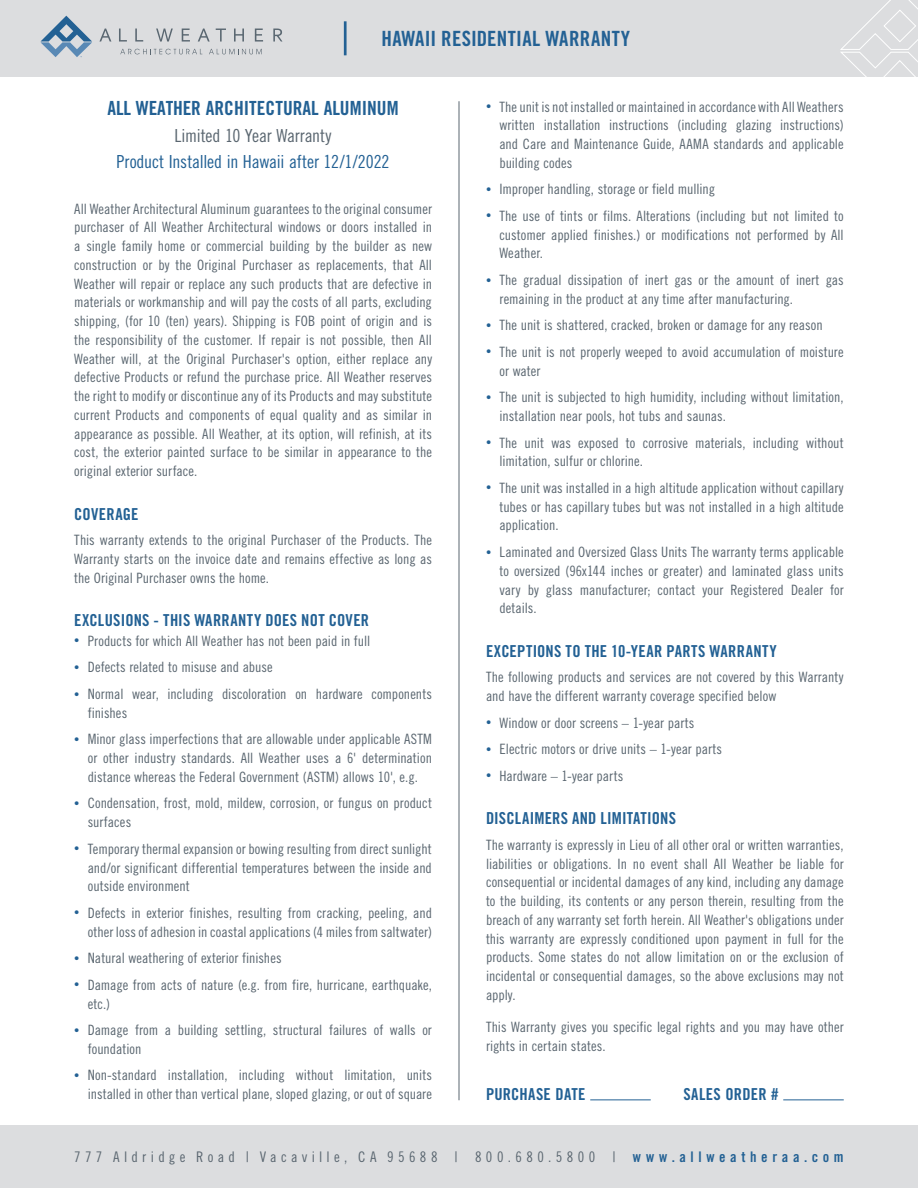
<style>
.page{position:relative;width:918px;height:1188px;background:#fff}
.page>*{position:absolute;margin:0;border:0;box-sizing:border-box;transform-origin:0 0}
.t1{font:21px "Trade Gothic Bold Cond Twenty";letter-spacing:.015em;color:#236194}
.t2{font:19.5px "Trade Gothic Bold Cond Twenty";color:#236194}
.t3{font:18px "Trade Gothic Cond Eighteen";letter-spacing:-.01em;color:#236194}
.t4{font:18px "Trade Gothic Cond Eighteen";letter-spacing:-.01em;color:#5a6670}
.t5{font:16.5px "Trade Gothic Bold Cond Twenty";letter-spacing:.015em;color:#236194}
.t6{font:14.7px "Trade Gothic Cond Eighteen";letter-spacing:.295em;color:#5a6670}
.t7{font:14.25px/18.8px "Trade Gothic Cond Eighteen";letter-spacing:.005em;color:#5a6670}
.s1{color:#226093}
.s2{font-size:10.5px;color:#236194}
.s3{font-family:"Trade Gothic Bold Cond Twenty";color:#236194}
</style>
<div class="page">
<hr style="left:459px;top:101px;width:1px;height:999px;background:#5a6670">
<div style="left:0;top:1125px;width:918px;height:63px;background:#dcdddf"></div>
<hr style="left:590px;top:1100px;width:61px;height:1px;background:#236194">
<hr style="left:783px;top:1100px;width:61px;height:1px;background:#236194">
<div style="left:0;top:0;width:918px;height:77px;background:#dcdddf"></div>
<svg style="left:40px;top:16px;width:52px;height:41px"></svg>
<svg style="left:99px;top:29px;width:12px;height:13px"></svg>
<svg style="left:119px;top:29px;width:8px;height:13px"></svg>
<svg style="left:135px;top:29px;width:8px;height:13px"></svg>
<svg style="left:156px;top:29px;width:17px;height:13px"></svg>
<svg style="left:182px;top:29px;width:8px;height:13px"></svg>
<svg style="left:198px;top:29px;width:12px;height:13px"></svg>
<svg style="left:216px;top:29px;width:10px;height:13px"></svg>
<svg style="left:234px;top:29px;width:10px;height:13px"></svg>
<svg style="left:255px;top:29px;width:8px;height:13px"></svg>
<svg style="left:273px;top:29px;width:9px;height:13px"></svg>
<svg style="left:120px;top:49px;width:82px;height:5px"></svg>
<svg style="left:209px;top:49px;width:53px;height:5px"></svg>
<svg style="left:840px;top:0;width:78px;height:77px"></svg>
<hr style="left:344px;top:21px;width:3px;height:34px;background:#236194">
<h1 class="t1" style="left:381px;top:26px;width:250px">HAWAII RESIDENTIAL WARRANTY</h1>
<h2 class="t2" style="left:108px;top:97px;width:293px"><span class="s1">ALL WEATHER</span> ARCHITECTURAL ALUMINUM</h2>
<p class="t4" style="left:175px;top:124px;width:159px">Limited 10 Year Warranty</p>
<p class="t3" style="left:117px;top:151px;width:275px">Product Installed in Hawaii after 12/1/2022</p>
<p class="t7" style="left:74px;top:199px;width:359px;text-align:justify">All Weather Architectural Aluminum guarantees to the original consumer purchaser of All Weather Architectural windows or doors installed in a single family home or commercial building by the builder as new construction or by the Original Purchaser as replacements, that All Weather will repair or replace any such products that are defective in materials or workmanship and will pay the costs of all parts, excluding shipping, (for 10 (ten) years). Shipping is FOB point of origin and is the responsibility of the customer. If repair is not possible, then All Weather will, at the Original Purchaser's option, either replace any defective Products or refund the purchase price. All Weather reserves the right to modify or discontinue any of its Products and may substitute current Products and components of equal quality and as similar in appearance as possible. All Weather, at its option, will refinish, at its cost, the exterior painted surface to be similar in appearance to the original exterior surface.</p>
<p class="t5" style="left:74px;top:504px;width:66px">COVERAGE</p>
<p class="t7" style="left:74px;top:530px;width:359px;text-align:justify">This warranty extends to the original Purchaser of the Products. The Warranty starts on the invoice date and remains effective as long as the Original Purchaser owns the home.</p>
<p class="t5" style="left:74px;top:610px;width:296px">EXCLUSIONS - THIS WARRANTY DOES NOT COVER</p>
<p class="t7" style="left:74px;top:631px;width:298px"><span class="s2">•</span> Products for which All Weather has not been paid in full</p>
<p class="t7" style="left:74px;top:658px;width:200px"><span class="s2">•</span> Defects related to misuse and abuse</p>
<p class="t7" style="left:88px;top:684px;width:346px;text-indent:-14px"><span class="s2">•</span> Normal wear, including discoloration on hardware components finishes</p>
<p class="t7" style="left:88px;top:730px;width:346px;text-align:justify;text-indent:-14px"><span class="s2">•</span> Minor glass imperfections that are allowable under applicable ASTM or other industry standards. All Weather uses a 6' determination distance whereas the Federal Government (ASTM) allows 10', e.g.</p>
<p class="t7" style="left:88px;top:794px;width:346px;text-indent:-14px"><span class="s2">•</span> Condensation, frost, mold, mildew, corrosion, or fungus on product surfaces</p>
<p class="t7" style="left:88px;top:839px;width:346px;text-align:justify;text-indent:-14px"><span class="s2">•</span> Temporary thermal expansion or bowing resulting from direct sunlight and/or significant differential temperatures between the inside and outside environment</p>
<p class="t7" style="left:74px;top:903px;width:359px;text-align:right"><span class="s2">•</span> Defects in exterior finishes, resulting from cracking, peeling, and other loss of adhesion in coastal applications (4 miles from saltwater)</p>
<p class="t7" style="left:74px;top:949px;width:209px"><span class="s2">•</span> Natural weathering of exterior finishes</p>
<p class="t7" style="left:88px;top:975px;width:346px;text-indent:-14px"><span class="s2">•</span> Damage from acts of nature (e.g. from fire, hurricane, earthquake, etc.)</p>
<p class="t7" style="left:88px;top:1021px;width:346px;text-indent:-14px"><span class="s2">•</span> Damage from a building settling, structural failures of walls or foundation</p>
<p class="t7" style="left:74px;top:1066px;width:359px;text-align:right"><span class="s2">•</span> Non-standard installation, including without limitation, units installed in other than vertical plane, sloped glazing, or out of square</p>
<p class="t7" style="left:500px;top:97px;width:346px;text-align:justify;text-indent:-14px"><span class="s2">•</span> The unit is not installed or maintained in accordance with All Weathers written installation instructions (including glazing instructions) and Care and Maintenance Guide, AAMA standards and applicable building codes</p>
<p class="t7" style="left:486px;top:180px;width:230px"><span class="s2">•</span> Improper handling, storage or field mulling</p>
<p class="t7" style="left:500px;top:206px;width:346px;text-align:justify;text-indent:-14px"><span class="s2">•</span> The use of tints or films. Alterations (including but not limited to customer applied finishes.) or modifications not performed by All Weather.</p>
<p class="t7" style="left:500px;top:270px;width:346px;text-indent:-14px"><span class="s2">•</span> The gradual dissipation of inert gas or the amount of inert gas remaining in the product at any time after manufacturing.</p>
<p class="t7" style="left:486px;top:316px;width:338px"><span class="s2">•</span> The unit is shattered, cracked, broken or damage for any reason</p>
<p class="t7" style="left:500px;top:342px;width:346px;text-indent:-14px"><span class="s2">•</span> The unit is not properly weeped to avoid accumulation of moisture or water</p>
<p class="t7" style="left:500px;top:388px;width:346px;text-indent:-14px"><span class="s2">•</span> The unit is subjected to high humidity, including without limitation, installation near pools, hot tubs and saunas.</p>
<p class="t7" style="left:500px;top:433px;width:346px;text-indent:-14px"><span class="s2">•</span> The unit was exposed to corrosive materials, including without limitation, sulfur or chlorine.</p>
<p class="t7" style="left:500px;top:478px;width:346px;text-align:justify;text-indent:-14px"><span class="s2">•</span> The unit was installed in a high altitude application without capillary tubes or has capillary tubes but was not installed in a high altitude application.</p>
<p class="t7" style="left:500px;top:542px;width:346px;text-align:justify;text-indent:-14px"><span class="s2">•</span> Laminated and Oversized Glass Units The warranty terms applicable to oversized (96x144 inches or greater) and laminated glass units vary by glass manufacturer; contact your Registered Dealer for details.</p>
<p class="t5" style="left:486px;top:641px;width:292px">EXCEPTIONS TO THE 10-YEAR PARTS WARRANTY</p>
<p class="t7" style="left:486px;top:668px;width:359px">The following products and services are not covered by this Warranty and have the different warranty coverage specified below</p>
<p class="t7" style="left:486px;top:713px;width:210px"><span class="s2">•</span> Window or door screens – 1-year parts</p>
<p class="t7" style="left:486px;top:740px;width:238px"><span class="s2">•</span> Electric motors or drive units – 1-year parts</p>
<p class="t7" style="left:486px;top:766px;width:139px"><span class="s2">•</span> Hardware – 1-year parts</p>
<p class="t5" style="left:486px;top:808px;width:192px">DISCLAIMERS AND LIMITATIONS</p>
<p class="t7" style="left:486px;top:835px;width:359px;text-align:justify">The warranty is expressly in Lieu of all other oral or written warranties, liabilities or obligations. In no event shall All Weather be liable for consequential or incidental damages of any kind, including any damage to the building, its contents or any person therein, resulting from the breach of any warranty set forth herein. All Weather's obligations under this warranty are expressly conditioned upon payment in full for the products. Some states do not allow limitation on or the exclusion of incidental or consequential damages, so the above exclusions may not apply.</p>
<p class="t7" style="left:486px;top:1017px;width:359px">This Warranty gives you specific legal rights and you may have other rights in certain states.</p>
<p class="t5" style="left:486px;top:1084px;width:101px">PURCHASE DATE</p>
<p class="t5" style="left:683px;top:1084px;width:97px">SALES ORDER #</p>
<p class="t6" style="left:74px;top:1148px;width:771px">777 Aldridge Road | Vacaville, CA 95688 | 800.680.5800 | <span class="s3">www.allweatheraa.com</span></p>
</div>
